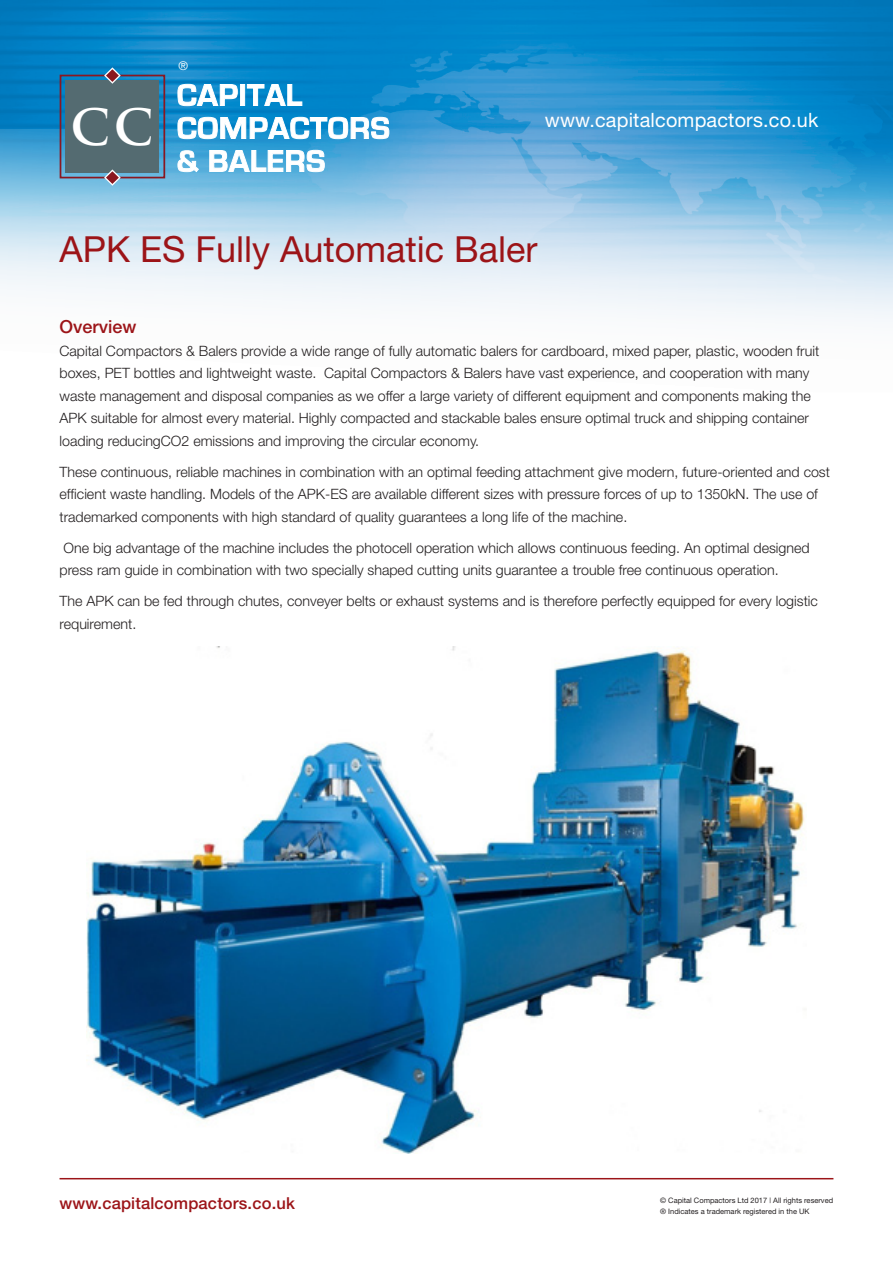
<style>
.page{position:relative;width:893px;height:1263px;background:#fff}
.page>*{position:absolute;margin:0;border:0;box-sizing:border-box;transform-origin:0 0}
.t1{font:700 48.75px "Trajan Pro";color:#fff}
.t2{font:36px "Helvetica Neue";color:#9c1418}
.t3{font:19.8px "Helvetica Neue";letter-spacing:.01em;color:#fff}
.t4{font:500 18px "Helvetica Neue";color:#9c1418}
.t5{font:500 16.5px "Helvetica Neue";letter-spacing:.01em;color:#9c1418}
.t6{font:300 14.25px/22.5px "Helvetica Neue";color:#231f20}
.t7{font:12px "Helvetica Neue";color:#fff}
.t8{font:7.5px "Helvetica Neue";color:#231f20}
</style>
<div class="page">
<img style="left:0;top:0;width:893px;height:129px">
<img style="left:0;top:129px;width:893px;height:190px">
<hr style="left:60px;top:1178px;width:773px;height:1px;background:#9c1418">
<svg style="left:177px;top:84px;width:126px;height:22px"></svg>
<svg style="left:177px;top:117px;width:213px;height:56px"></svg>
<div style="left:60px;top:75px;width:105px;height:103px;border:2px solid #8a1720"></div>
<div style="left:65px;top:80px;width:94px;height:92px;background:#546b71"></div>
<svg style="left:103px;top:66px;width:19px;height:18px"></svg>
<svg style="left:103px;top:169px;width:19px;height:18px"></svg>
<img style="left:86px;top:646px;width:719px;height:507px">
<h1 class="t1" style="left:70px;top:97px;width:85px">CC</h1>
<p class="t7" style="left:178px;top:59px;width:11px">®</p>
<p class="t3" style="left:545px;top:108px;width:275px">www.capitalcompactors.co.uk</p>
<p class="t2" style="left:60px;top:228px;width:480px">APK ES Fully Automatic Baler</p>
<p class="t4" style="left:60px;top:316px;width:79px">Overview</p>
<p class="t6" style="left:60px;top:339px;width:761px">Capital Compactors &amp; Balers provide a wide range of fully automatic balers for cardboard, mixed paper, plastic, wooden fruit boxes, PET bottles and lightweight waste. Capital Compactors &amp; Balers have vast experience, and cooperation with many waste management and disposal companies as we offer a large variety of different equipment and components making the APK suitable for almost every material. Highly compacted and stackable bales ensure optimal truck and shipping container loading reducingCO2 emissions and improving the circular economy.</p>
<p class="t6" style="left:60px;top:460px;width:772px">These continuous, reliable machines in combination with an optimal feeding attachment give modern, future-oriented and cost efficient waste handling. Models of the APK-ES are available different sizes with pressure forces of up to 1350kN. The use of trademarked components with high standard of quality guarantees a long life of the machine.</p>
<p class="t6" style="left:60px;top:536px;width:752px">One big advantage of the machine includes the photocell operation which allows continuous feeding. An optimal designed press ram guide in combination with two specially shaped cutting units guarantee a trouble free continuous operation.</p>
<p class="t6" style="left:60px;top:590px;width:760px">The APK can be fed through chutes, conveyer belts or exhaust systems and is therefore perfectly equipped for every logistic requirement.</p>
<p class="t5" style="left:60px;top:1193px;width:237px">www.capitalcompactors.co.uk</p>
<p class="t8" style="left:660px;top:1196px;width:174px">© Capital Compactors Ltd 2017 | All rights reserved</p>
<p class="t8" style="left:660px;top:1207px;width:151px">® Indicates a trademark registered in the UK</p>
</div>
